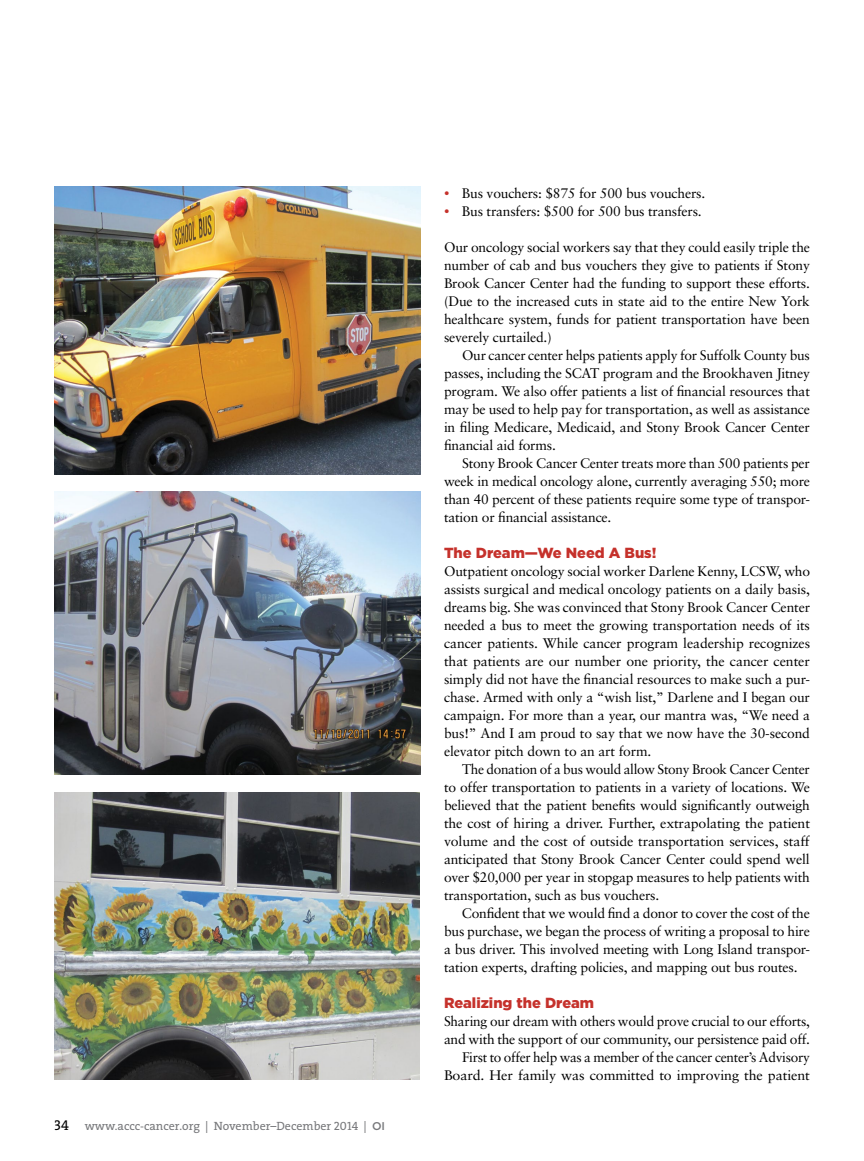
<style>
.page{position:relative;width:864px;height:1161px;background:#fff}
.page>*{position:absolute;margin:0;border:0;box-sizing:border-box;transform-origin:0 0}
.t1{font:900 14.7px "Gotham HTF";color:#c5312b}
.t2{font:14.25px "The Serif Caps";color:#000}
.t3{font:13.8px/18px "Sabon";letter-spacing:-.015em;color:#000;text-align:justify}
.t4{font:12px "The Serif";color:#77787b}
.s1{font-family:"The Serif Caps"}
.s2{font-family:"Gotham HTF";font-weight:500;font-size:11.25px}
.s3{font-size:10.8px;color:#c5312b}
</style>
<div class="page">
<img style="left:54px;top:187px;width:367px;height:287px">
<img style="left:54px;top:492px;width:367px;height:282px">
<img style="left:54px;top:792px;width:365px;height:288px">
<p class="t2" style="left:54px;top:1113px;width:17px">34</p>
<p class="t4" style="left:85px;top:1116px;width:302px">www.accc-cancer.org | November–December <span class="s1">2014</span> | <span class="s2">OI</span></p>
<p class="t3" style="left:444px;top:184px;width:263px"><span class="s3">•</span> Bus vouchers: $875 for 500 bus vouchers.</p>
<p class="t3" style="left:444px;top:202px;width:259px"><span class="s3">•</span> Bus transfers: $500 for 500 bus transfers.</p>
<p class="t3" style="left:444px;top:238px;width:368px">Our oncology social workers say that they could easily triple the number of cab and bus vouchers they give to patients if Stony Brook Cancer Center had the funding to support these efforts. (Due to the increased cuts in state aid to the entire New York healthcare system, funds for patient transportation have been severely curtailed.)</p>
<p class="t3" style="left:444px;top:346px;width:368px;text-indent:18px">Our cancer center helps patients apply for Suffolk County bus passes, including the SCAT program and the Brookhaven Jitney program. We also offer patients a list of financial resources that may be used to help pay for transportation, as well as assistance in filing Medicare, Medicaid, and Stony Brook Cancer Center financial aid forms.</p>
<p class="t3" style="left:444px;top:454px;width:368px;text-indent:18px">Stony Brook Cancer Center treats more than 500 patients per week in medical oncology alone, currently averaging 550; more than 40 percent of these patients require some type of transpor&shy;tation or financial assistance.</p>
<p class="t1" style="left:444px;top:544px;width:214px">The Dream—We Need A Bus!</p>
<p class="t3" style="left:444px;top:562px;width:368px">Outpatient oncology social worker Darlene Kenny, LCSW, who assists surgical and medical oncology patients on a daily basis, dreams big. She was convinced that Stony Brook Cancer Center needed a bus to meet the growing transportation needs of its cancer patients. While cancer program leadership recognizes that patients are our number one priority, the cancer center simply did not have the financial resources to make such a pur&shy;chase. Armed with only a “wish list,” Darlene and I began our campaign. For more than a year, our mantra was, “We need a bus!” And I am proud to say that we now have the 30-second elevator pitch down to an art form.</p>
<p class="t3" style="left:444px;top:760px;width:368px;text-indent:18px">The donation of a bus would allow Stony Brook Cancer Center to offer transportation to patients in a variety of locations. We believed that the patient benefits would significantly outweigh the cost of hiring a driver. Further, extrapolating the patient volume and the cost of outside transportation services, staff anticipated that Stony Brook Cancer Center could spend well over $20,000 per year in stopgap measures to help patients with transportation, such as bus vouchers.</p>
<p class="t3" style="left:444px;top:904px;width:368px;text-indent:18px">Confident that we would find a donor to cover the cost of the bus purchase, we began the process of writing a proposal to hire a bus driver. This involved meeting with Long Island transpor&shy;tation experts, drafting policies, and mapping out bus routes.</p>
<p class="t1" style="left:444px;top:994px;width:152px">Realizing the Dream</p>
<p class="t3" style="left:444px;top:1012px;width:368px;text-align:right">Sharing our dream with others would prove crucial to our efforts, and with the support of our community, our persistence paid off.<br>First to offer help was a member of the cancer center’s Advisory Board. Her family was committed to improving the patient</p>
</div>
